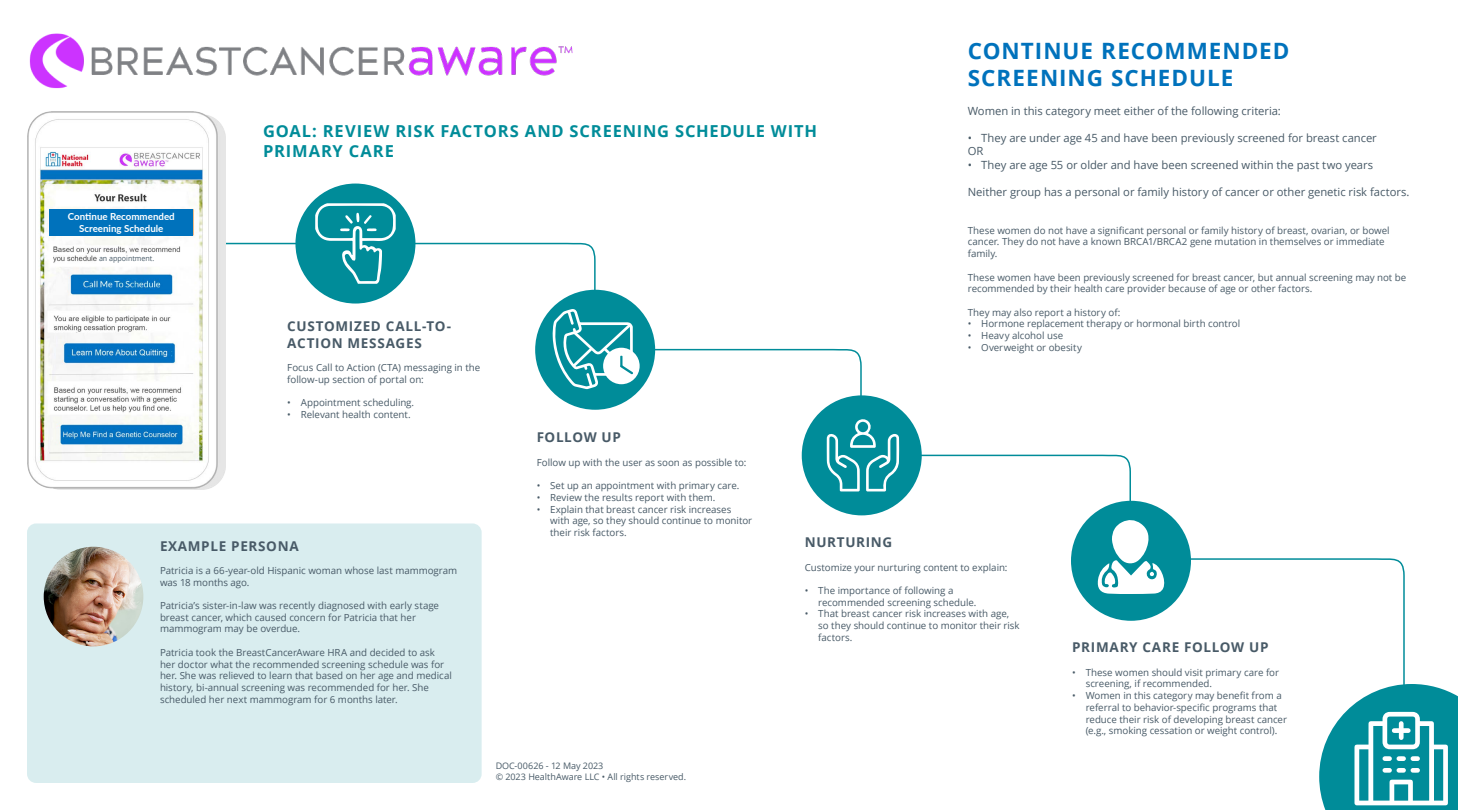
<style>
.page{position:relative;width:1458px;height:810px;background:#fff}
.page>*{position:absolute;margin:0;border:0;box-sizing:border-box;transform-origin:0 0}
.t1{font:700 22.5px/27px "Open Sans";letter-spacing:.04em;color:#0072bc}
.t2{font:700 16.5px "Open Sans";letter-spacing:.05em;color:#008c99}
.t3{font:700 13.5px/16.2px "Open Sans";letter-spacing:.05em;color:#485a67}
.t4{font:11.25px "Open Sans";letter-spacing:-.005em;color:#485a67}
.t5{font:9.75px/11.7px "Open Sans";letter-spacing:-.005em;color:#485a67}
.t6{font:700 9.75px "Lato";color:#fff}
.t7{font:9px "Open Sans";letter-spacing:-.005em;color:#485a67}
.t8{font:7.5px "Open Sans";color:#485a67;scale:.95 1}
</style>
<div class="page">
<svg style="left:1139px;top:558px;width:266px;height:126px"></svg>
<img style="left:29px;top:33px;width:544px;height:56px">
<div style="left:27px;top:523px;width:455px;height:260px;background:#d9edef;border-radius:9px"></div>
<div style="left:1071px;top:501px;width:120px;height:120px;background:#008c99;border-radius:50%"></div>
<div style="left:295px;top:184px;width:120px;height:120px;background:#008c99;border-radius:50%"></div>
<svg style="left:206px;top:203px;width:961px;height:391px"></svg>
<svg style="left:1319px;top:684px;width:139px;height:126px"></svg>
<img style="left:44px;top:547px;width:99px;height:99px;border-radius:50px">
<img style="left:28px;top:111px;width:198px;height:378px">
<div style="left:49px;top:209px;width:144px;height:27px;background:#0072bc"></div>
<div style="left:99px;top:255px;width:80px;height:10px;background:#fff"></div>
<p class="t6" style="left:68px;top:210px;width:108px">Continue Recommended</p>
<p class="t6" style="left:79px;top:221px;width:86px">Screening Schedule</p>
<p class="t8" style="left:99px;top:253px;width:60px">an appointment.</p>
<p class="t2" style="left:263px;top:120px;width:556px">GOAL: REVIEW RISK FACTORS AND SCREENING SCHEDULE WITH</p>
<p class="t2" style="left:263px;top:139px;width:132px">PRIMARY CARE</p>
<p class="t3" style="left:287px;top:318px;width:165px">CUSTOMIZED CALL-TO-<br>ACTION MESSAGES</p>
<p class="t5" style="left:287px;top:361px;width:195px">Focus Call to Action (CTA) messaging in the follow-up section of portal on:</p>
<p class="t5" style="left:287px;top:397px;width:128px">• Appointment scheduling.</p>
<p class="t5" style="left:287px;top:408px;width:125px">• Relevant health content.</p>
<p class="t1" style="left:968px;top:37px;width:323px">CONTINUE RECOMMENDED<br>SCREENING SCHEDULE</p>
<p class="t4" style="left:968px;top:103px;width:315px">Women in this category meet either of the following criteria:</p>
<p class="t4" style="left:968px;top:130px;width:411px">• They are under age 45 and have been previously screened for breast cancer</p>
<p class="t4" style="left:968px;top:143px;width:17px">OR</p>
<p class="t4" style="left:968px;top:157px;width:407px">• They are age 55 or older and have been screened within the past two years</p>
<p class="t4" style="left:968px;top:184px;width:443px">Neither group has a personal or family history of cancer or other genetic risk factors.</p>
<p class="t5" style="left:968px;top:224px;width:423px">These women do not have a significant personal or family history of breast, ovarian, or bowel cancer. They do not have a known BRCA1/BRCA2 gene mutation in themselves or immediate family.</p>
<p class="t5" style="left:968px;top:271px;width:440px">These women have been previously screened for breast cancer, but annual screening may not be recommended by their health care provider because of age or other factors.</p>
<p class="t5" style="left:968px;top:306px;width:154px">They may also report a history of:</p>
<p class="t5" style="left:968px;top:318px;width:274px">• Hormone replacement therapy or hormonal birth control</p>
<p class="t5" style="left:968px;top:329px;width:97px">• Heavy alcohol use</p>
<p class="t5" style="left:968px;top:341px;width:116px">• Overweight or obesity</p>
<p class="t3" style="left:160px;top:538px;width:140px">EXAMPLE PERSONA</p>
<p class="t5" style="left:160px;top:564px;width:299px">Patricia is a 66-year-old Hispanic woman whose last mammogram was 18 months ago.</p>
<p class="t5" style="left:160px;top:599px;width:281px">Patricia’s sister-in-law was recently diagnosed with early stage breast cancer, which caused concern for Patricia that her mammogram may be overdue.</p>
<p class="t5" style="left:160px;top:646px;width:293px">Patricia took the BreastCancerAware HRA and decided to ask her doctor what the recommended screening schedule was for her. She was relieved to learn that based on her age and medical history, bi-annual screening was recommended for her. She scheduled her next mammogram for 6 months later.</p>
<p class="t3" style="left:537px;top:429px;width:86px">FOLLOW UP</p>
<p class="t5" style="left:537px;top:456px;width:211px">Follow up with the user as soon as possible to:</p>
<p class="t5" style="left:537px;top:480px;width:204px">• Set up an appointment with primary care.</p>
<p class="t5" style="left:537px;top:491px;width:180px">• Review the results report with them.</p>
<p class="t5" style="left:550px;top:503px;width:204px;text-indent:-14px">• Explain that breast cancer risk increases with age, so they should continue to monitor their risk factors.</p>
<p class="t7" style="left:496px;top:760px;width:109px">DOC-00626 - 12 May 2023</p>
<p class="t7" style="left:496px;top:771px;width:192px">© 2023 HealthAware LLC • All rights reserved.</p>
<p class="t3" style="left:805px;top:534px;width:89px">NURTURING</p>
<p class="t5" style="left:805px;top:561px;width:204px">Customize your nurturing content to explain:</p>
<p class="t5" style="left:818px;top:584px;width:160px;text-indent:-14px">• The importance of following a recommended screening schedule.</p>
<p class="t5" style="left:818px;top:608px;width:203px;text-indent:-14px">• That breast cancer risk increases with age, so they should continue to monitor their risk factors.</p>
<p class="t3" style="left:1072px;top:639px;width:198px">PRIMARY CARE FOLLOW UP</p>
<p class="t5" style="left:1086px;top:666px;width:195px;text-indent:-14px">• These women should visit primary care for screening, if recommended.</p>
<p class="t5" style="left:1086px;top:689px;width:203px;text-indent:-14px">• Women in this category may benefit from a referral to behavior-specific programs that reduce their risk of developing breast cancer (e.g., smoking cessation or weight control).</p>
</div>
